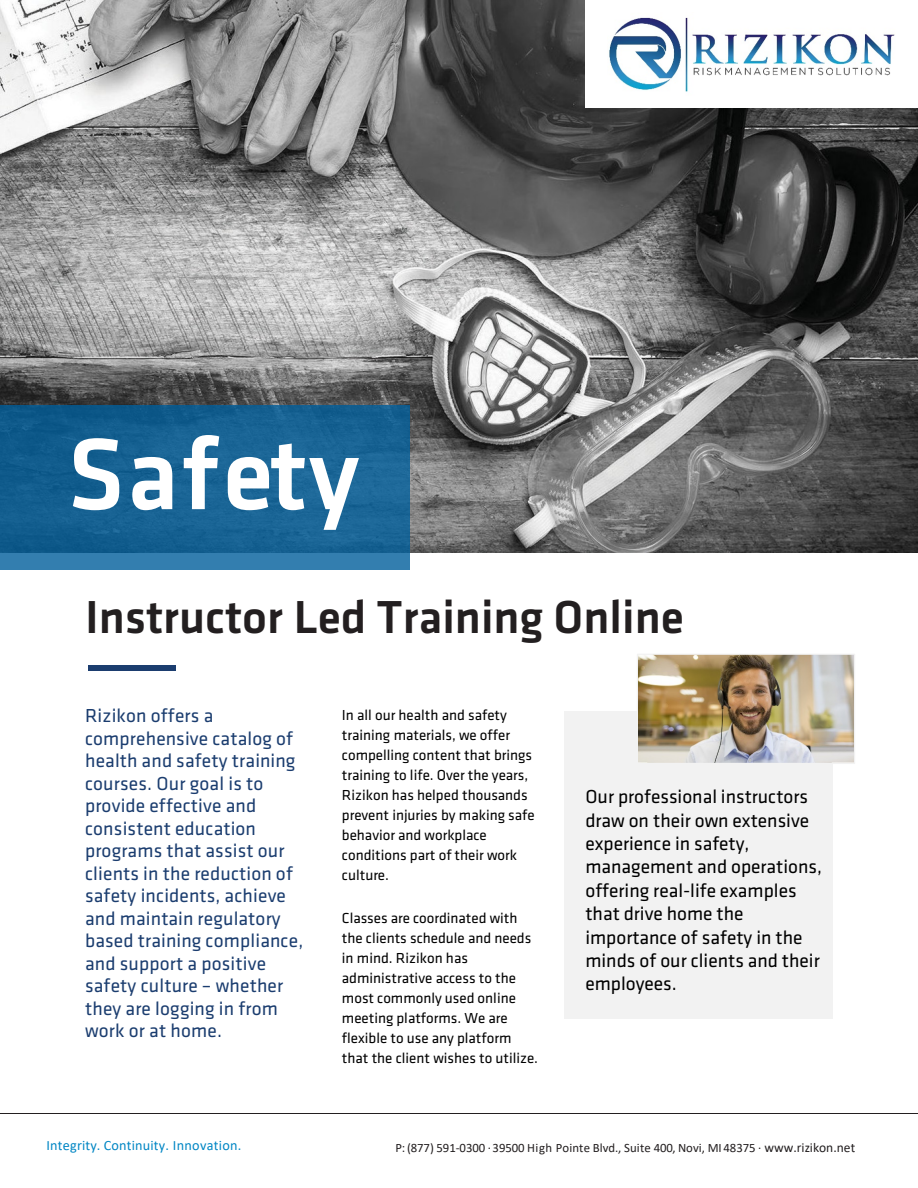
<style>
.page{position:relative;width:918px;height:1188px;background:#fff}
.page>*{position:absolute;margin:0;border:0;box-sizing:border-box;transform-origin:0 0}
.t1{font:500 105px "Klavika";letter-spacing:.025em;color:#fff}
.t2{font:500 48px "Klavika";color:#231f20}
.t3{font:19.5px/22.5px "Klavika";letter-spacing:.01em;color:#1b3d6f}
.t4{font:19.5px/23.4px "Klavika";color:#000}
.t5{font:15px/20px "Klavika";color:#000}
.t6{font:14.25px "Calibri";letter-spacing:.015em;color:#0086c4}
.t7{font:12.75px "Calibri";color:#231f20}
.s1{font-size:13.5px}
</style>
<div class="page">
<div style="left:565px;top:711px;width:268px;height:308px;background:#f2f2f2"></div>
<img style="left:0;top:0;width:918px;height:553px">
<div style="left:0;top:405px;width:410px;height:165px;background:#005e9b;opacity:.8"></div>
<div style="left:88px;top:666px;width:88px;height:5px;background:#1b3d6f"></div>
<hr style="left:0;top:1113px;width:918px;height:1px;background:#231f20">
<div style="left:585px;top:0;width:333px;height:108px;background:#fff"></div>
<img style="left:609px;top:17px;width:286px;height:75px">
<img style="left:639px;top:656px;width:214px;height:106px">
<div style="left:637px;top:654px;width:218px;height:110px;border:1px solid #f2f2f2"></div>
<h1 class="t1" style="left:68px;top:435px;width:293px">Safety</h1>
<h2 class="t2" style="left:85px;top:600px;width:600px">Instructor Led Training Online</h2>
<p class="t3" style="left:85px;top:705px;width:220px">Rizikon offers a comprehensive catalog of health and safety training courses. Our goal is to provide effective and consistent education programs that assist our clients in the reduction of safety incidents, achieve and maintain regulatory based training compliance, and support a positive safety culture – whether they are logging in from work or at home.</p>
<p class="t5" style="left:342px;top:706px;width:194px">In all our health and safety training materials, we offer compelling content that brings training to life. Over the years,<br>Rizikon has helped thousands prevent injuries by making safe behavior and workplace conditions part of their work culture.</p>
<p class="t5" style="left:342px;top:909px;width:198px">Classes are coordinated with the clients schedule and needs in mind. Rizikon has administrative access to the most commonly used online meeting platforms. We are flexible to use any platform that the client wishes to utilize.</p>
<h3 class="t4" style="left:585px;top:786px;width:238px">Our professional instructors draw on their own extensive experience in safety, management and operations, offering real-life examples that drive home the importance of safety in the minds of our clients and their employees.</h3>
<p class="t6" style="left:47px;top:1141px;width:196px">Integrity. Continuity. Innovation.</p>
<p class="t7" style="left:396px;top:1143px;width:461px">P: (877) 591-0300 · 39500 High Pointe Blvd., Suite 400, Novi, MI 48375 · <span class="s1">www.rizikon.net</span></p>
</div>
